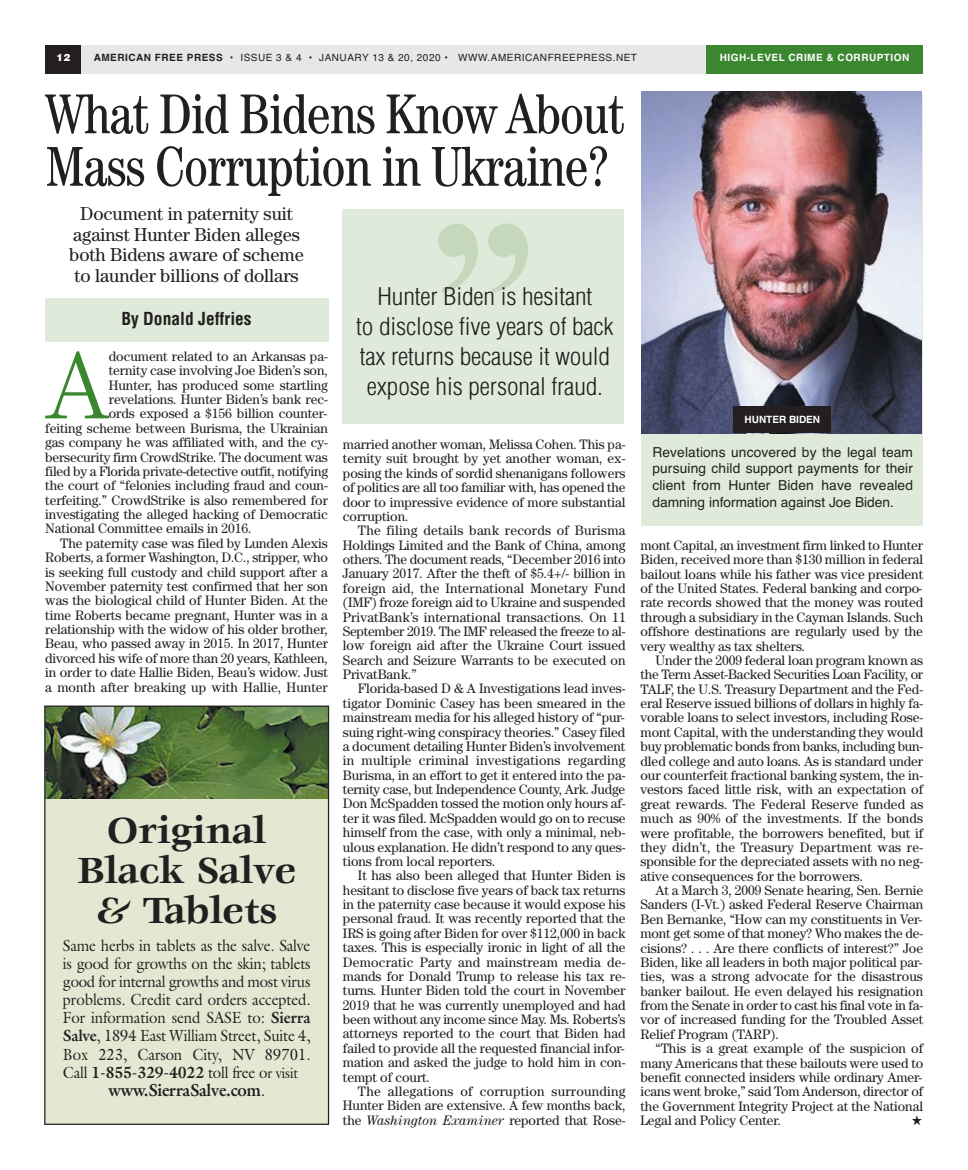
<style>
.page{position:relative;width:968px;height:1170px;background:#fff}
.page>*{position:absolute;margin:0;border:0;box-sizing:border-box;transform-origin:0 0}
.t1{font:700 214.62px "Times New Roman";color:#c5d8bc}
.t2{font:300 97.38px "Century";color:#3b8730}
.t3{font:condensed 56.25px/52.5px "Century";letter-spacing:-.02em;color:#231f20;scale:.96 1}
.t4{font:700 40px/40px "Veljovic";letter-spacing:-.005em;color:#231f20;text-align:center}
.t5{font:300 condensed 23.75px/30px "Helvetica";letter-spacing:-.005em;color:#231f20;text-align:center;scale:1.1 1}
.t6{font:18.75px/20.6px "Century";letter-spacing:-.005em;color:#231f20;text-align:center}
.t7{font:700 17.5px "Galliard";letter-spacing:-.015em;color:#231f20;scale:.92 1}
.t8{font:700 condensed 17.5px "Helvetica";color:#231f20}
.t9{font:16.25px/18.1px "Galliard";letter-spacing:-.005em;color:#231f20;text-align:justify;scale:.92 1}
.t10{font:13.75px/14.4px "Century";letter-spacing:-.005em;color:#231f20;text-align:justify}
.t11{font:13.75px/16.9px "Helvetica";color:#231f20;text-align:justify}
.t12{font:10px "Helvetica";letter-spacing:.05em;color:#231f20}
.t13{font:700 10px "Helvetica";letter-spacing:.05em;color:#fff}
.t14{font:700 10px "Helvetica";color:#fff}
.t15{font:900 10px "Helvetica";color:#fff}
.s1{font-weight:700}
.s2{font-size:15px}
.s3{font-weight:400}
.s4{font-style:italic}
</style>
<div class="page">
<div style="left:45px;top:45px;width:878px;height:28px;background:#e6e7e9"></div>
<div style="left:706px;top:45px;width:216px;height:28px;background:#3b8730"></div>
<div style="left:45px;top:45px;width:36px;height:28px;background:#231f20"></div>
<div style="left:45px;top:299px;width:284px;height:43px;background:#e0eada"></div>
<div style="left:641px;top:94px;width:282px;height:431px;background:#e0eada"></div>
<div style="left:45px;top:707px;width:283px;height:417px;background:#e4e8d3"></div>
<img style="left:46px;top:708px;width:281px;height:91px">
<div style="left:44px;top:706px;width:285px;height:419px;border:1px solid #231f20"></div>
<div style="left:342px;top:209px;width:282px;height:215px;background:#e0eada"></div>
<img style="left:641px;top:92px;width:280px;height:341px">
<div style="left:733px;top:407px;width:98px;height:26px;background:#231f20"></div>
<p class="t15" style="left:56px;top:51px;width:15px">12</p>
<p class="t12" style="left:94px;top:54px;width:545px"><span class="s1">AMERICAN FREE PRESS</span> • ISSUE 3 &amp; 4 • JANUARY 13 &amp; 20, 2020 • WWW.AMERICANFREEPRESS.NET</p>
<p class="t13" style="left:719px;top:54px;width:191px">HIGH-LEVEL CRIME &amp; CORRUPTION</p>
<h3 class="t3" style="left:46px;top:87px;width:605px">What Did Bidens Know About<br>Mass Corruption in Ukraine?</h3>
<h3 class="t6" style="left:69px;top:203px;width:236px">Document in paternity suit against Hunter Biden alleges both Bidens aware of scheme to launder billions of dollars</h3>
<p class="t8" style="left:121px;top:308px;width:132px">By Donald Jeffries</p>
<h2 class="t2" style="left:45px;top:329px;width:65px">A</h2>
<p class="t10" style="left:109px;top:349px;width:220px">document related to an Arkansas pa-</p>
<p class="t10" style="left:109px;top:363px;width:220px">ternity case involving Joe Biden’s son,</p>
<p class="t10" style="left:109px;top:378px;width:220px">Hunter, has produced some startling</p>
<p class="t10" style="left:109px;top:392px;width:220px">revelations. Hunter Biden’s bank rec -</p>
<p class="t10" style="left:109px;top:406px;width:220px">ords exposed a $156 billion counter-</p>
<p class="t10" style="left:45px;top:421px;width:284px">feiting scheme between Burisma, the Ukrainian</p>
<p class="t10" style="left:45px;top:435px;width:284px">gas company he was affiliated with, and the cy-</p>
<p class="t10" style="left:45px;top:449px;width:284px">bersecurity firm CrowdStrike. The document was</p>
<p class="t10" style="left:45px;top:464px;width:284px">filed by a Florida private-detective outfit, notifying</p>
<p class="t10" style="left:45px;top:478px;width:284px">the court of “felonies including fraud and coun-</p>
<p class="t10" style="left:45px;top:493px;width:284px">terfeiting.” CrowdStrike is also remembered for</p>
<p class="t10" style="left:45px;top:507px;width:284px">investigating the alleged hacking of Democratic</p>
<p class="t10" style="left:45px;top:521px;width:208px">National Committee emails in 2016.</p>
<p class="t10" style="left:60px;top:536px;width:269px">The paternity case was filed by Lunden Alexis</p>
<p class="t10" style="left:45px;top:550px;width:284px">Roberts, a former Washington, D.C., stripper, who</p>
<p class="t10" style="left:45px;top:564px;width:284px">is seeking full custody and child support after a</p>
<p class="t10" style="left:45px;top:579px;width:284px">November paternity test confirmed that her son</p>
<p class="t10" style="left:45px;top:593px;width:284px">was the biological child of Hunter Biden. At the</p>
<p class="t10" style="left:45px;top:608px;width:284px">time Roberts became pregnant, Hunter was in a</p>
<p class="t10" style="left:45px;top:622px;width:284px">relationship with the widow of his older brother,</p>
<p class="t10" style="left:45px;top:636px;width:284px">Beau, who passed away in 2015. In 2017, Hunter</p>
<p class="t10" style="left:45px;top:651px;width:284px">divorced his wife of more than 20 years, Kathleen,</p>
<p class="t10" style="left:45px;top:665px;width:284px">in order to date Hallie Biden, Beau’s widow. Just</p>
<p class="t10" style="left:45px;top:680px;width:284px">a month after breaking up with Hallie, Hunter</p>
<h3 class="t4" style="left:77px;top:813px;width:220px">Original<br>Black Salve &amp; Tablets</h3>
<p class="t9" style="left:63px;top:936px;width:271px">Same herbs in tablets as the salve. Salve is good for growths on the skin; tablets good for internal growths and most virus problems. Credit card orders accepted.<br>For information send SASE to: <span class="s1">Sierra Salve</span>, 1894 East William Street, Suite 4, Box 223, Carson City, NV 89701.<br>Call <span class="s1">1-855-329-4022</span> toll free o<span class="s2">r visit</span></p>
<p class="t7" style="left:108px;top:1079px;width:172px">www.SierraSalve.com<span class="s3">.</span></p>
<h1 class="t1" style="left:536px;top:339px;width:109px;rotate:-180deg">“</h1>
<h3 class="t5" style="left:356px;top:282px;width:235px">Hunter Biden is hesitant<br>to disclose five years of back tax returns because it would expose his personal fraud.</h3>
<p class="t10" style="left:343px;top:437px;width:284px">married another woman, Melissa Cohen. This pa&shy;ternity suit brought by yet another woman, ex&shy;posing the kinds of sordid shenanigans followers of politics are all too familiar with, has opened the door to impressive evidence of more substantial corruption.</p>
<p class="t10" style="left:343px;top:523px;width:284px;text-indent:15px">The filing details bank records of Burisma Holdings Limited and the Bank of China, among others. The document reads, “December 2016 into January 2017. After the theft of $5.4+/- billion in foreign aid, the International Monetary Fund (IMF) froze foreign aid to Ukraine and suspended PrivatBank’s international transactions. On 11<br>September 2019. The IMF released the freeze to al&shy;low foreign aid after the Ukraine Court issued Search and Seizure Warrants to be executed on PrivatBank.”</p>
<p class="t10" style="left:343px;top:681px;width:284px;text-indent:15px">Florida-based D &amp; A Investigations lead inves&shy;tigator Dominic Casey has been smeared in the mainstream media for his alleged history of “pur&shy;suing right-wing conspiracy theories.” Casey filed a document detailing Hunter Biden’s involvement in multiple criminal investigations regarding Burisma, in an effort to get it entered into the pa&shy;ternity case, but Independence County, Ark. Judge Don McSpadden tossed the motion only hours af&shy;ter it was filed. McSpadden would go on to recuse himself from the case, with only a minimal, neb&shy;ulous explanation. He didn’t respond to any ques&shy;tions from local reporters.</p>
<p class="t10" style="left:343px;top:868px;width:284px;text-indent:15px">It has also been alleged that Hunter Biden is hesitant to disclose five years of back tax returns in the paternity case because it would expose his personal fraud. It was recently reported that the IRS is going after Biden for over $112,000 in back taxes. This is especially ironic in light of all the Democratic Party and mainstream media de&shy;mands for Donald Trump to release his tax re&shy;turns. Hunter Biden told the court in November 2019 that he was currently unemployed and had been without any income since May. Ms. Roberts’s attorneys reported to the court that Biden had failed to provide all the requested financial infor&shy;mation and asked the judge to hold him in con&shy;tempt of court.</p>
<p class="t10" style="left:343px;top:1084px;width:284px;text-indent:15px">The allegations of corruption surrounding Hunter Biden are extensive. A few months back, the <span class="s4">Washington Examiner</span> reported that Rose-</p>
<p class="t14" style="left:744px;top:416px;width:77px">HUNTER BIDEN</p>
<p class="t11" style="left:652px;top:445px;width:262px">Revelations uncovered by the legal team pursuing child support payments for their client from Hunter Biden have revealed damning information against Joe Biden.</p>
<p class="t10" style="left:640px;top:538px;width:284px">mont Capital, an investment firm linked to Hunter Biden, received more than $130 million in federal bailout loans while his father was vice president of the United States. Federal banking and corpo&shy;rate records showed that the money was routed through a subsidiary in the Cayman Islands. Such offshore destinations are regularly used by the very wealthy as tax shelters.</p>
<p class="t10" style="left:640px;top:653px;width:284px;text-indent:15px">Under the 2009 federal loan program known as the Term Asset-Backed Securities Loan Facility, or TALF, the U.S. Treasury Department and the Fed&shy;eral Reserve issued billions of dollars in highly fa&shy;vorable loans to select investors, including Rose&shy;mont Capital, with the understanding they would buy problematic bonds from banks, including bun&shy;dled college and auto loans. As is standard under our counterfeit fractional banking system, the in&shy;vestors faced little risk, with an expectation of great rewards. The Federal Reserve funded as much as 90% of the investments. If the bonds were profitable, the borrowers benefited, but if they didn’t, the Treasury Department was re&shy;sponsible for the depreciated assets with no neg&shy;ative consequences for the borrowers.</p>
<p class="t10" style="left:640px;top:883px;width:284px;text-indent:15px">At a March 3, 2009 Senate hearing, Sen. Bernie Sanders (I-Vt.) asked Federal Reserve Chairman Ben Bernanke, “How can my constituents in Ver&shy;mont get some of that money? Who makes the de&shy;cisions? . . . Are there conflicts of interest?” Joe Biden, like all leaders in both major political par&shy;ties, was a strong advocate for the disastrous banker bailout. He even delayed his resignation from the Senate in order to cast his final vote in fa&shy;vor of increased funding for the Troubled Asset Relief Program (TARP).</p>
<p class="t10" style="left:640px;top:1041px;width:284px;text-indent:15px">“This is a great example of the suspicion of many Americans that these bailouts were used to benefit connected insiders while ordinary Amer&shy;icans went broke,” said Tom Anderson, director of the Government Integrity Project at the National Legal and Policy Center.</p>
</div>
